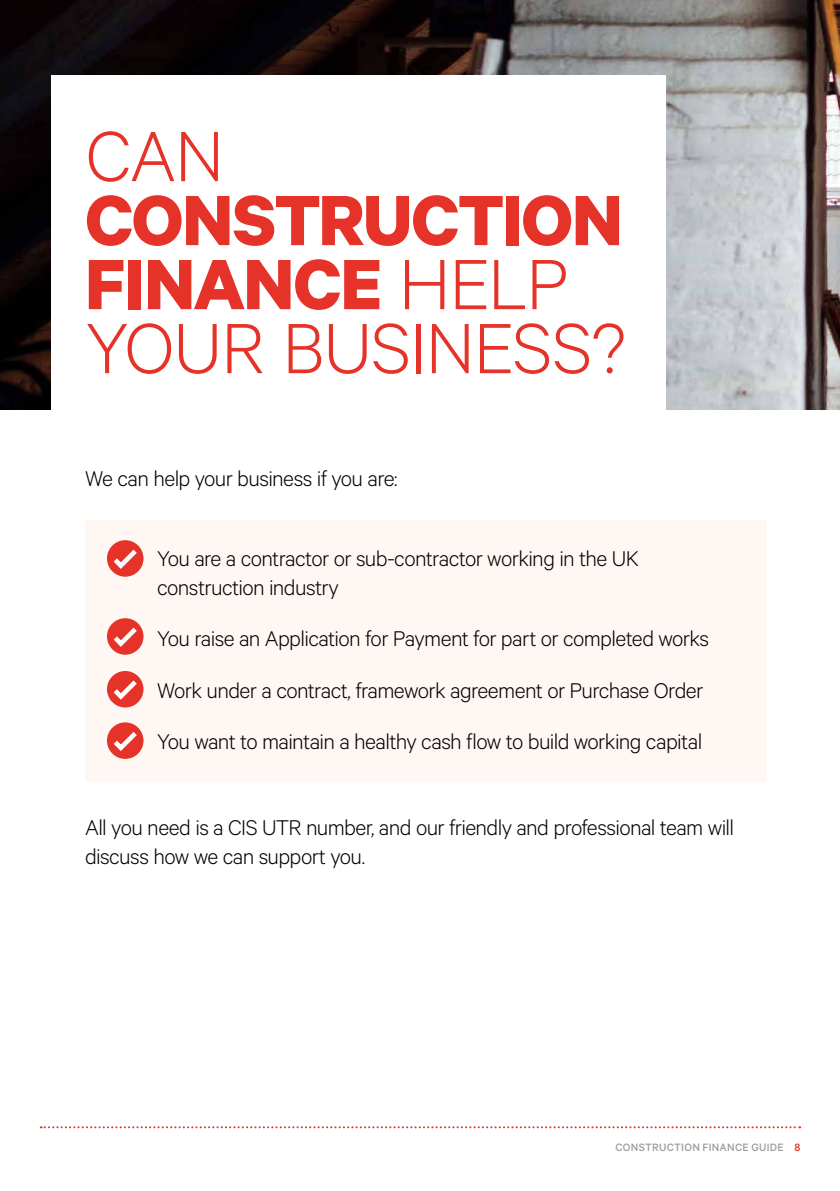
<style>
.page{position:relative;width:840px;height:1191px;background:#fff}
.page>*{position:absolute;margin:0;border:0;box-sizing:border-box;transform-origin:0 0}
.t1{font:700 80px/64px "Calibre";letter-spacing:-.015em;color:#e63329}
.t2{font:300 80px "Calibre";color:#e63329}
.t3{font:300 24px/28.8px "Calibre";letter-spacing:-.025em;color:#000}
.t4{font:500 12px "Calibre";letter-spacing:.025em;color:#9d9d9c}
.s1{font-weight:300}
.s2{color:#e63329}
</style>
<div class="page">
<svg style="left:41px;top:1126px;width:758px;height:2px"></svg>
<img style="left:0;top:0;width:839px;height:409px">
<div style="left:85px;top:520px;width:680px;height:261px;background:#fef7f4"></div>
<div style="left:51px;top:75px;width:614px;height:373px;background:#fff"></div>
<div style="left:107px;top:540px;width:36px;height:37px;background:#e63329;border-radius:50%"></div>
<svg style="left:109px;top:545px;width:33px;height:27px"></svg>
<div style="left:107px;top:618px;width:36px;height:36px;background:#e63329;border-radius:50%"></div>
<svg style="left:109px;top:623px;width:33px;height:27px"></svg>
<div style="left:107px;top:671px;width:36px;height:36px;background:#e63329;border-radius:50%"></div>
<svg style="left:109px;top:675px;width:33px;height:28px"></svg>
<div style="left:107px;top:722px;width:36px;height:37px;background:#e63329;border-radius:50%"></div>
<svg style="left:109px;top:727px;width:33px;height:27px"></svg>
<h1 class="t2" style="left:86px;top:110px;width:140px">CAN</h1>
<h1 class="t1" style="left:85px;top:186px;width:541px">CONSTRUCTION<br>FINANCE <span class="s1">HELP<br>YOUR BUSINESS?</span></h1>
<p class="t3" style="left:85px;top:463px;width:313px">We can help your business if you are:</p>
<p class="t3" style="left:157px;top:543px;width:483px">You are a contractor or sub-contractor working in the UK construction industry</p>
<p class="t3" style="left:157px;top:612px;width:553px;line-height:51.4px">You raise an Application for Payment for part or completed works<br>Work under a contract, framework agreement or Purchase Order<br>You want to maintain a healthy cash flow to build working capital</p>
<p class="t3" style="left:85px;top:812px;width:650px">All you need is a CIS UTR number, and our friendly and professional team will discuss how we can support you.</p>
<p class="t4" style="left:615px;top:1140px;width:186px">CONSTRUCTION FINANCE GUIDE <span class="s2">8</span></p>
</div>
